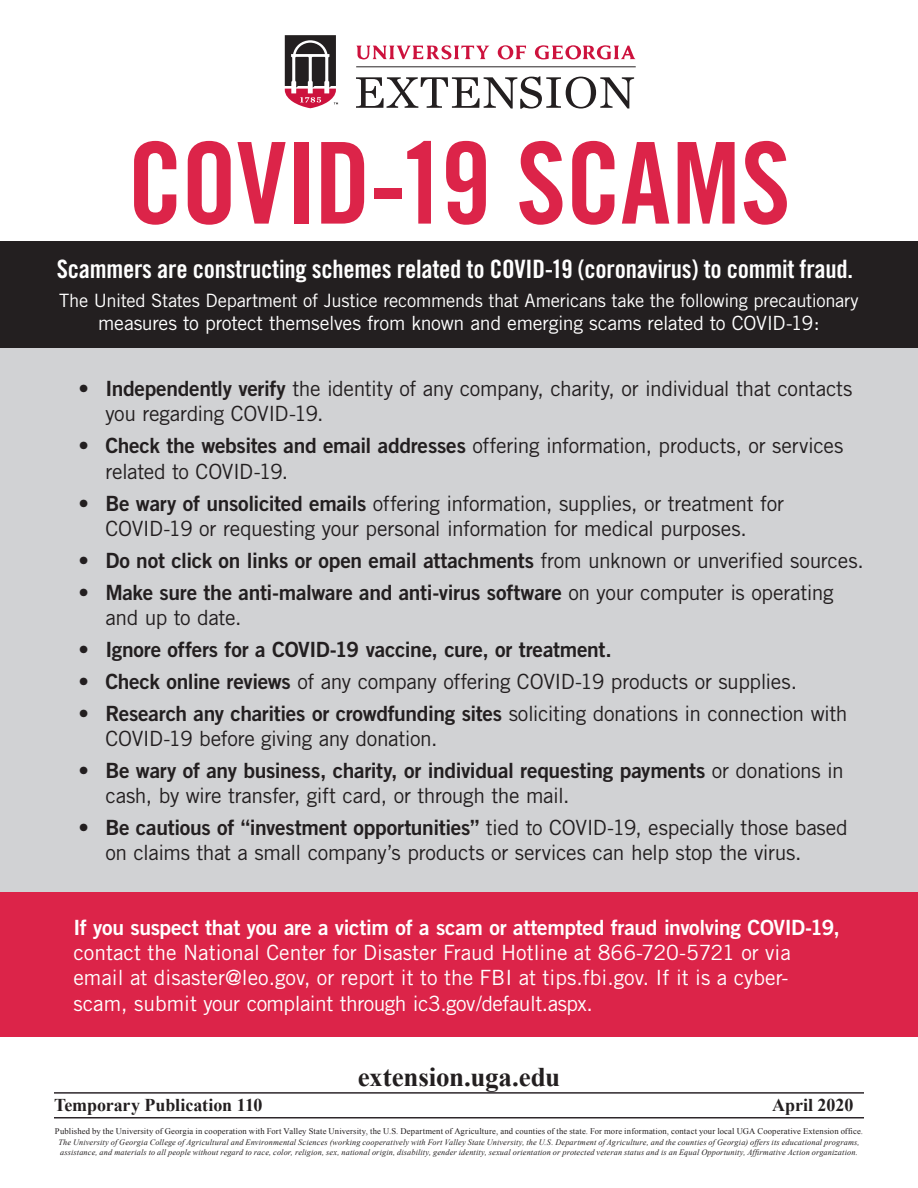
<style>
.page{position:relative;width:918px;height:1188px;background:#fff}
.page>*{position:absolute;margin:0;border:0;box-sizing:border-box;transform-origin:0 0}
.t1{font:112.95px "Trade Gothic Bold Cond Twenty";letter-spacing:-.01em;color:#dc2449}
.Footer_URL{font:700 27px "Times New Roman";letter-spacing:-.005em;color:#231f20}
.Footer_Pub_Info{font:25.35px "Trade Gothic Bold Cond Twenty";letter-spacing:-.01em;color:#fff}
.t2{font:21px/25.2px "Trade Gothic";letter-spacing:-.02em;color:#231f20}
.t3{font:21px/25.2px "Trade Gothic Bold Two";letter-spacing:-.015em;color:#231f20}
.Footer_Pub_Info-2{font:21px/25.2px "Trade Gothic";color:#fff}
.Footer_Pub_Info-3{font:19.65px "Trade Gothic";letter-spacing:-.015em;color:#fff}
.Footer_Pub_Info-4{font:18.3px "Trade Gothic";letter-spacing:-.015em;color:#fff}
.Footer_Pub_Info-5{font:700 18px "Times New Roman";color:#231f20}
.EEO_Regular{font:8.7px "Times New Roman";letter-spacing:.015em;color:#231f20}
.EEO_Italics{font:italic 8.25px/9.9px "Times New Roman";letter-spacing:.015em;color:#231f20}
.s1{font-family:"Trade Gothic Bold Two"}
.s2{font-family:"Trade Gothic"}
</style>
<div class="page">
<div style="left:0;top:347px;width:918px;height:545px;background:#d1d2d4"></div>
<div style="left:0;top:892px;width:918px;height:144px;background:#dc2449"></div>
<div style="left:1px;top:241px;width:917px;height:106px;background:#231f20"></div>
<svg style="left:284px;top:35px;width:54px;height:74px"></svg>
<svg style="left:498px;top:45px;width:28px;height:14px"></svg>
<svg style="left:356px;top:45px;width:134px;height:15px"></svg>
<svg style="left:535px;top:45px;width:101px;height:14px"></svg>
<svg style="left:356px;top:76px;width:278px;height:33px"></svg>
<hr style="left:356px;top:67px;width:280px;height:1px;background:#231f20">
<hr style="left:54px;top:1092px;width:810px;height:2px;background:#2d272b">
<hr style="left:54px;top:1117px;width:810px;height:2px;background:#2d272b">
<p class="t1" style="left:127px;top:115px;width:665px">COVID-19 SCAMS</p>
<p class="Footer_Pub_Info" style="left:57px;top:253px;width:798px">Scammers are constructing schemes related to COVID-19 (coronavirus) to commit fraud.</p>
<p class="Footer_Pub_Info-4" style="left:59px;top:289px;width:801px">The United States Department of Justice recommends that Americans take the following precautionary</p>
<p class="Footer_Pub_Info-3" style="left:98px;top:311px;width:723px">measures to protect themselves from known and emerging scams related to COVID-19:</p>
<p class="t2" style="left:105px;top:376px;width:749px;text-indent:-27px"><span class="s1">• Independently verify</span> the identity of any company, charity, or individual that contacts you regarding COVID-19.</p>
<p class="t2" style="left:105px;top:433px;width:740px;text-indent:-27px"><span class="s1">• Check the websites and email addresses</span> offering information, products, or services related to COVID-19.</p>
<p class="t2" style="left:78px;top:490px;width:707px;text-align:center"><span class="s1">• Be wary of unsolicited emails</span> offering information, supplies, or treatment for<br>COVID-19 or requesting your personal information for medical purposes.</p>
<p class="t3" style="left:78px;top:547px;width:787px">• Do not click on links or open email attachments <span class="s2">from unknown or unverified sources.</span></p>
<p class="t3" style="left:105px;top:579px;width:730px;text-indent:-27px">• Make sure the anti-malware and anti-virus software <span class="s2">on your computer is operating and up to date.</span></p>
<p class="t3" style="left:78px;top:636px;width:535px">• Ignore offers for a COVID-19 vaccine, cure, or treatment.</p>
<p class="t2" style="left:78px;top:668px;width:720px"><span class="s1">• Check online reviews</span> of any company offering COVID-19 products or supplies.</p>
<p class="t2" style="left:105px;top:700px;width:744px;text-indent:-27px"><span class="s1">• Research any charities or crowdfunding sites</span> soliciting donations in connection with<br>COVID-19 before giving any donation.</p>
<p class="t3" style="left:105px;top:757px;width:740px;text-indent:-27px">• Be wary of any business, charity, or individual requesting payments <span class="s2">or donations in cash, by wire transfer, gift card, or through the mail.</span></p>
<p class="t2" style="left:105px;top:815px;width:744px;text-indent:-27px"><span class="s1">• Be cautious of “investment opportunities”</span> tied to COVID-19, especially those based on claims that a small company’s products or services can help stop the virus.</p>
<p class="Footer_Pub_Info-2" style="left:73px;top:915px;width:768px"><span class="s1">If you suspect that you are a victim of a scam or attempted fraud involving COVID-19, </span>contact the National Center for Disaster Fraud Hotline at 866-720-5721 or via email at disaster@leo.gov, or report it to the FBI at tips.fbi.gov. If it is a cyber&shy;scam, submit your complaint through ic3.gov/default.aspx.</p>
<p class="Footer_URL" style="left:358px;top:1058px;width:204px">extension.uga.edu</p>
<p class="EEO_Regular" style="left:55px;top:1125px;width:810px">Published by the University of Georgia in cooperation with Fort Valley State University, the U.S. Department of Agriculture, and counties of the state. For more information, contact your local UGA Cooperative Extension office.</p>
<p class="EEO_Italics" style="left:58px;top:1137px;width:803px">The University of Georgia College of Agricultural and Environmental Sciences (working cooperatively with Fort Valley State University, the U.S. Department of Agriculture, and the counties of Georgia) offers its educational programs, assistance, and materials to all people without regard to race, color, religion, sex, national origin, disability, gender identity, sexual orientation or protected veteran status and is an Equal Opportunity, Affirmative Action organization.</p>
<p class="Footer_Pub_Info-5" style="left:54px;top:1092px;width:210px">Temporary Publication 110</p>
<p class="Footer_Pub_Info-5" style="left:772px;top:1092px;width:83px">April 2020</p>
</div>
